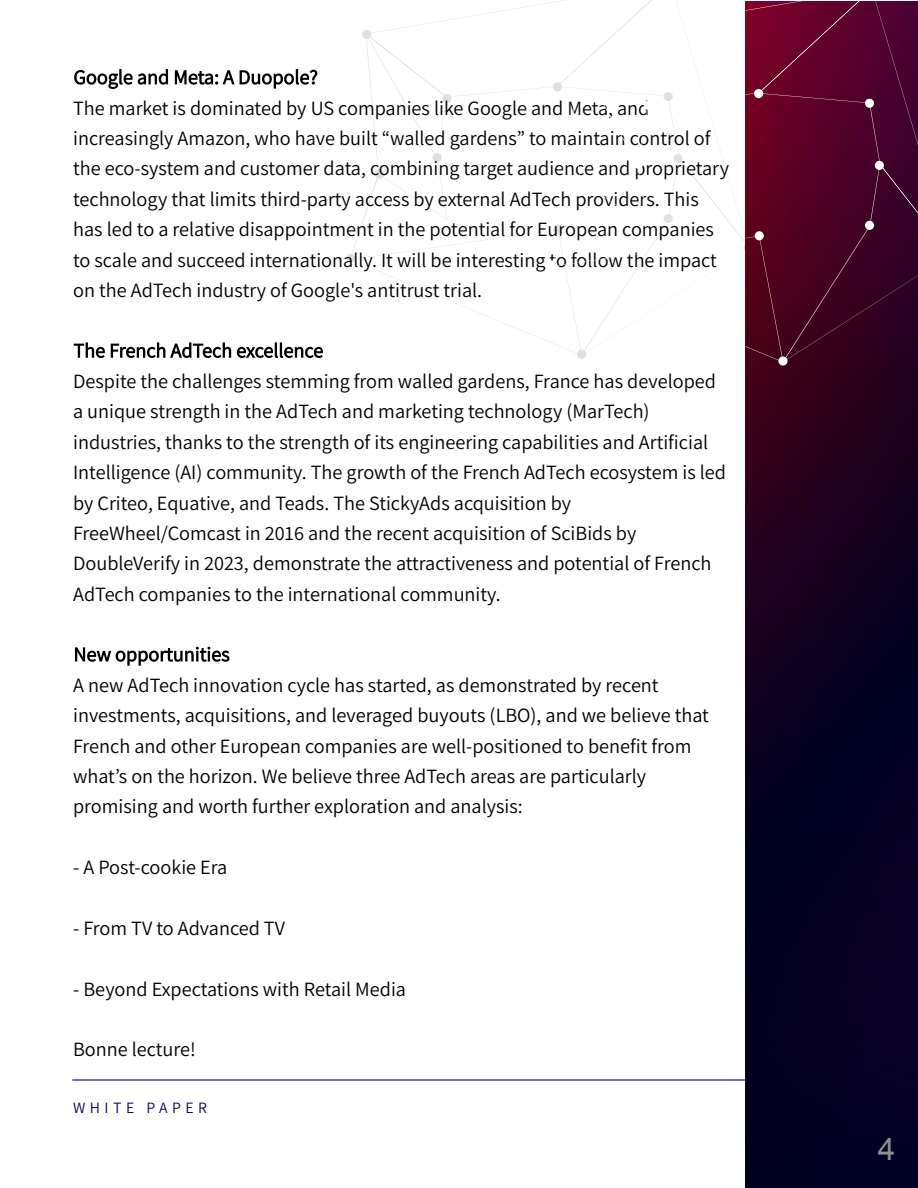
<style>
.page{position:relative;width:918px;height:1188px;background:#fff}
.page>*{position:absolute;margin:0;border:0;box-sizing:border-box;transform-origin:0 0}
.t1{font:31.5px "Arial";color:#8f8f8f}
.t2{font:200 20.25px/30.3px "Assistant";color:#000}
.t3{font:200 15.75px "Assistant";letter-spacing:.285em;color:#170155}
</style>
<div class="page">
<svg style="left:350px;top:3px;width:198px;height:339px"></svg>
<hr style="left:73px;top:1079px;width:773px;height:2px;background:#170155">
<svg style="left:74px;top:69px;width:243px;height:20px"></svg>
<svg style="left:74px;top:342px;width:249px;height:16px"></svg>
<svg style="left:75px;top:647px;width:155px;height:19px"></svg>
<img style="left:746px;top:366px;width:172px;height:822px">
<svg style="left:551px;top:0;width:367px;height:362px"></svg>
<p class="t2" style="left:73px;top:92px;width:657px">The market is dominated by US companies like Google and Meta, and increasingly Amazon, who have built “walled gardens” to maintain control of the eco-system and customer data, combining target audience and proprietary technology that limits third-party access by external AdTech providers. This has led to a relative disappointment in the potential for European companies to scale and succeed internationally. It will be interesting to follow the impact on the AdTech industry of Google's antitrust trial.</p>
<p class="t2" style="left:73px;top:366px;width:654px">Despite the challenges stemming from walled gardens, France has developed a unique strength in the AdTech and marketing technology (MarTech) industries, thanks to the strength of its engineering capabilities and Arti cial Intelligence (AI) community. The growth of the French AdTech ecosystem is led by Criteo, Equative, and Teads. The StickyAds acquisition by FreeWheel/Comcast in 2016 and the recent acquisition of SciBids by DoubleVerify in 2023, demonstrate the attractiveness and potential of French AdTech companies to the international community.</p>
<p class="t2" style="left:73px;top:669px;width:637px">A new AdTech innovation cycle has started, as demonstrated by recent investments, acquisitions, and leveraged buyouts (LBO), and we believe that French and other European companies are well-positioned to bene t from what’s on the horizon. We believe three AdTech areas are particularly promising and worth further exploration and analysis:</p>
<p class="t2" style="left:73px;top:852px;width:156px">- A Post-cookie Era</p>
<p class="t2" style="left:73px;top:912px;width:213px">- From TV to Advanced TV</p>
<p class="t2" style="left:73px;top:973px;width:334px">- Beyond Expectations with Retail Media</p>
<p class="t2" style="left:73px;top:1034px;width:124px">Bonne lecture!</p>
<p class="t3" style="left:73px;top:1097px;width:135px">WHITE PAPER</p>
<h1 class="t1" style="left:878px;top:1131px;width:19px">4</h1>
</div>
